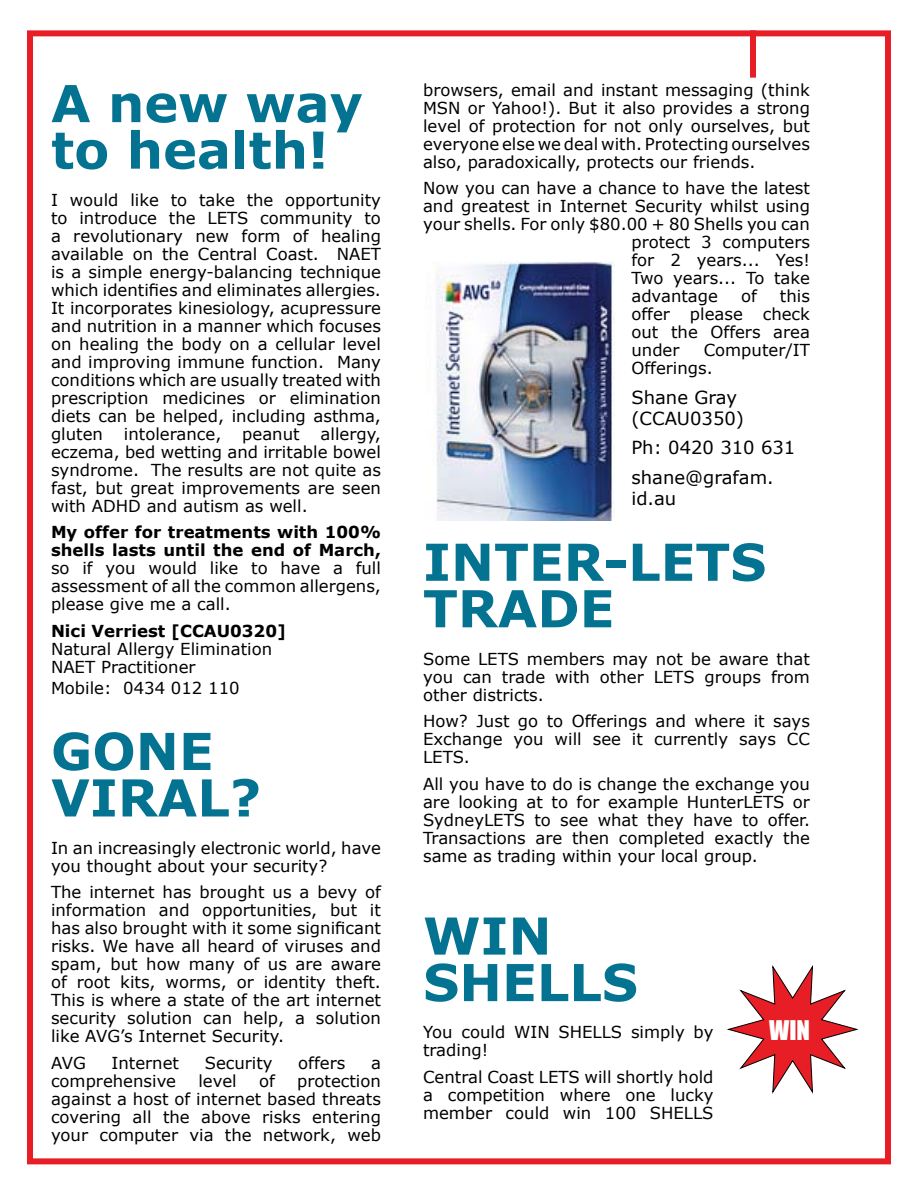
<style>
.page{position:relative;width:918px;height:1188px;background:#fff}
.page>*{position:absolute;margin:0;border:0;box-sizing:border-box;transform-origin:0 0}
.t1{font:700 51px/46.5px "Verdana";color:#037391}
.t2{font:24.9px "Impact";color:#fff}
.t3{font:18px/21px "Verdana";color:#000}
.t4{font:16.5px/18px "Verdana";color:#000;text-align:justify}
.t5{font:700 16.5px/18px "Verdana";color:#000}
</style>
<div class="page">
<div style="left:750px;top:30px;width:6px;height:48px;background:#e81e26"></div>
<div style="left:27px;top:30px;width:864px;height:1134px;border:6px solid #e81e26"></div>
<svg style="left:727px;top:965px;width:132px;height:129px"></svg>
<div style="left:769px;top:1020px;width:47px;height:26px;background:#e81e26"></div>
<img style="left:428px;top:261px;width:186px;height:260px">
<h1 class="t1" style="left:51px;top:79px;width:313px">A new way to health!</h1>
<p class="t4" style="left:51px;top:190px;width:331px">I would like to take the opportunity to introduce the LETS community to a revolutionary new form of healing available on the Central Coast. NAET is a simple energy-balancing technique which identifies and eliminates allergies.<br>It incorporates kinesiology, acupressure and nutrition in a manner which focuses on healing the body on a cellular level and improving immune function. Many conditions which are usually treated with prescription medicines or elimination diets can be helped, including asthma, gluten</p>
<p class="t4" style="left:51px;top:424px;width:331px;text-indent:270px">allergy, eczema, bed wetting and irritable bowel syndrome. The results are not quite as fast, but great improvements are seen with ADHD and autism as well.</p>
<p class="t5" style="left:51px;top:523px;width:331px">My offer for treatments with 100% shells lasts until the end of March,</p>
<p class="t4" style="left:51px;top:559px;width:331px">so if you would like to have a full assessment of all the common allergens, please give me a call.</p>
<p class="t5" style="left:51px;top:621px;width:237px">Nici Verriest [CCAU0320]</p>
<p class="t4" style="left:51px;top:639px;width:223px">Natural Allergy Elimination<br>NAET Practitioner</p>
<p class="t4" style="left:51px;top:678px;width:190px">Mobile: 0434 012 110</p>
<h1 class="t1" style="left:51px;top:727px;width:212px">GONE<br>VIRAL?</h1>
<p class="t4" style="left:51px;top:838px;width:331px">In an increasingly electronic world, have you thought about your security?</p>
<p class="t4" style="left:51px;top:883px;width:331px">The internet has brought us a bevy of information and opportunities, but it has also brought with it some significant risks. We have all heard of viruses and spam, but how many of us are aware of root kits, worms, or identity theft.<br>This is where a state of the art internet security solution can help, a solution like AVG’s Internet Security.</p>
<p class="t4" style="left:51px;top:1053px;width:36px">AVG</p>
<p class="t4" style="left:112px;top:1053px;width:69px">Internet</p>
<p class="t4" style="left:205px;top:1053px;width:69px">Security</p>
<p class="t4" style="left:298px;top:1053px;width:49px">offers</p>
<p class="t4" style="left:371px;top:1053px;width:11px">a</p>
<p class="t4" style="left:51px;top:1071px;width:127px">comprehensive</p>
<p class="t4" style="left:198px;top:1071px;width:40px">level</p>
<p class="t4" style="left:259px;top:1071px;width:17px">of</p>
<p class="t4" style="left:124px;top:424px;width:99px">intolerance,</p>
<p class="t4" style="left:242px;top:424px;width:59px">peanut</p>
<p class="t4" style="left:51px;top:1071px;width:331px;text-indent:246px">protection against a host of internet based threats covering all the above risks entering your computer via the network, web</p>
<p class="t4" style="left:423px;top:80px;width:388px">browsers, email and instant messaging (think MSN or Yahoo!). But it also provides a strong level of protection for not only ourselves, but everyone else we deal with. Protecting ourselves also, paradoxically, protects our friends.</p>
<p class="t4" style="left:423px;top:179px;width:388px">Now you can have a chance to have the latest</p>
<p class="t4" style="left:423px;top:197px;width:388px">and greatest in Internet Security whilst using</p>
<p class="t4" style="left:423px;top:215px;width:388px">your shells. For only $80.00 + 80 Shells you can</p>
<p class="t4" style="left:631px;top:233px;width:180px">protect 3 computers</p>
<p class="t4" style="left:631px;top:251px;width:180px">for 2 years... Yes!</p>
<p class="t4" style="left:631px;top:269px;width:180px">Two years... To take</p>
<p class="t4" style="left:631px;top:287px;width:88px">advantage</p>
<p class="t4" style="left:741px;top:287px;width:17px">of</p>
<p class="t4" style="left:631px;top:287px;width:180px;text-indent:148px">this offer please check out the Offers area under</p>
<p class="t4" style="left:631px;top:341px;width:180px;text-indent:72px">Computer/IT<br>Offerings.</p>
<p class="t3" style="left:631px;top:386px;width:114px">Shane Gray (CCAU0350)</p>
<p class="t3" style="left:631px;top:432px;width:165px;line-height:29.5px">Ph: 0420 310 631 shane@grafam.</p>
<p class="t3" style="left:631px;top:487px;width:46px">id.au</p>
<h1 class="t1" style="left:423px;top:537px;width:345px">INTER-LETS<br>TRADE</h1>
<p class="t4" style="left:423px;top:649px;width:388px">Some LETS members may not be aware that you can trade with other LETS groups from other districts.</p>
<p class="t4" style="left:423px;top:712px;width:388px">How? Just go to Offerings and where it says Exchange you will see it currently says CC LETS.</p>
<p class="t4" style="left:423px;top:774px;width:388px">All you have to do is change the exchange you are looking at to for example HunterLETS or SydneyLETS to see what they have to offer.<br>Transactions are then completed exactly the same as trading within your local group.</p>
<h1 class="t1" style="left:423px;top:911px;width:216px">WIN<br>SHELLS</h1>
<p class="t4" style="left:423px;top:1023px;width:292px">You could WIN SHELLS simply by trading!</p>
<p class="t4" style="left:423px;top:1067px;width:292px">Central Coast LETS will shortly hold a competition where one lucky member could win 100 SHELLS</p>
<h2 class="t2" style="left:769px;top:1011px;width:42px">WIN</h2>
</div>
